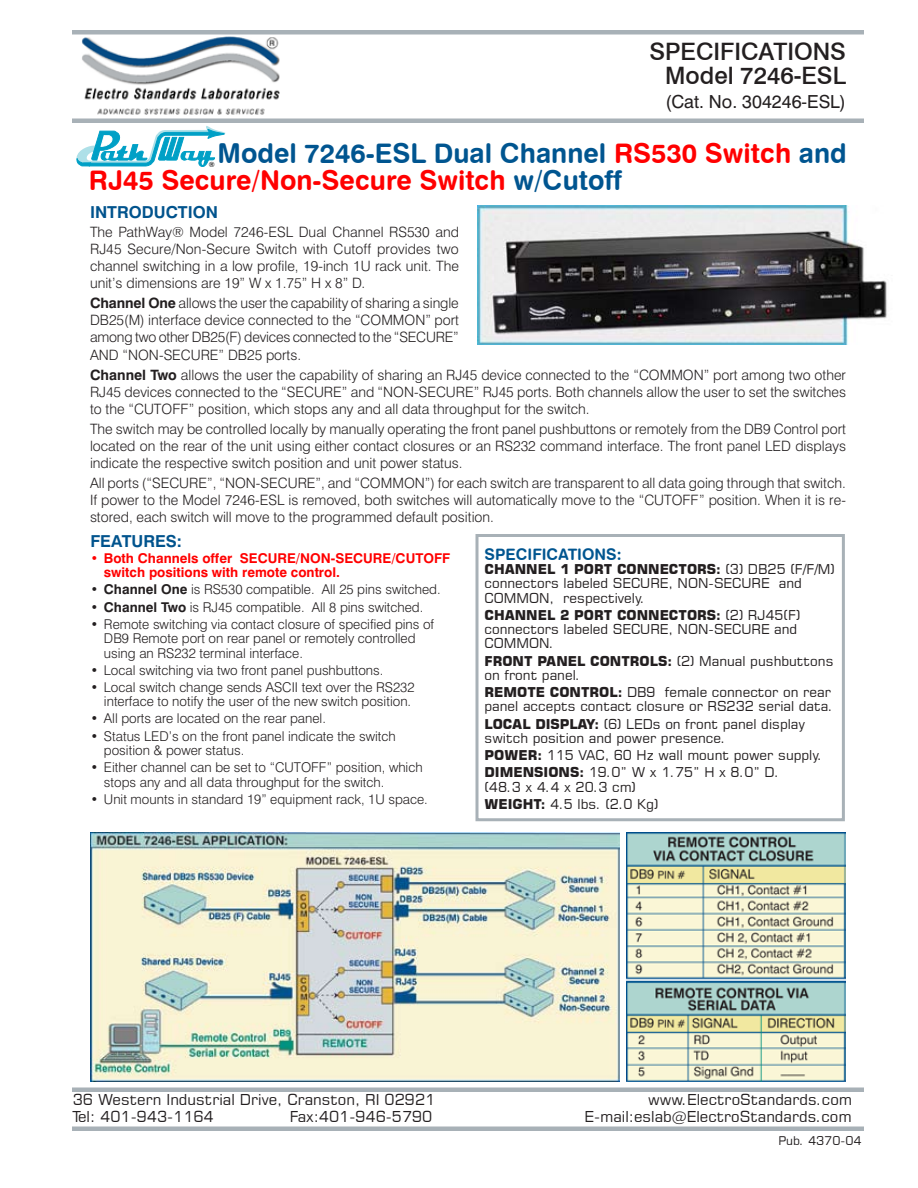
<style>
.page{position:relative;width:918px;height:1188px;background:#fff}
.page>*{position:absolute;margin:0;border:0;box-sizing:border-box;transform-origin:0 0}
.t1{font:27px/27px "Swiss 721 BT Bold Rounded";color:#f00}
.t2{font:500 24px/24px "Swiss 721 BT";color:#231f20;text-align:right}
.t3{font:18px "Swiss 721 BT";color:#231f20}
.t4{font:700 16.5px "Swiss 721 BT";color:#00538d}
.t5{font:15.75px "Swiss 721 BT Bold Rounded";color:#005590}
.t6{font:15px "Square 721 BT";color:#231f20}
.t7{font:300 14.25px/17.1px "Swiss 721 BT";color:#231f20;text-align:justify}
.t8{font:300 13.5px/14.2px "Swiss 721 BT";color:#231f20}
.t9{font:13.5px/14.2px "Square 721 BT";color:#231f20}
.t10{font:700 13.5px/14.2px "Swiss 721 BT";color:#f00}
.t11{font:12px "Square 721 BT";color:#231f20}
.t12{font:7.2px "Swiss 721 BT";color:#000}
.s1{color:#005590}
.s2{font-weight:700}
</style>
<div class="page">
<img style="left:82px;top:36px;width:198px;height:79px">
<hr style="left:72px;top:30px;width:792px;height:4px;background:#a8b1b7">
<div style="left:72px;top:118px;width:792px;height:5px;background:#a8b1b7"></div>
<div style="left:72px;top:1126px;width:792px;height:5px;background:#a8b1b7"></div>
<hr style="left:72px;top:1088px;width:792px;height:4px;background:#a8b1b7">
<img style="left:626px;top:833px;width:220px;height:248px">
<div style="left:476px;top:534px;width:369px;height:287px;border:3px solid #a8b1b7"></div>
<svg style="left:76px;top:126px;width:150px;height:41px"></svg>
<img style="left:477px;top:206px;width:410px;height:139px">
<img style="left:90px;top:833px;width:530px;height:248px">
<h2 class="t2" style="left:649px;top:40px;width:198px">SPECIFICATIONS<br>Model 7246-ESL</h2>
<p class="t3" style="left:665px;top:91px;width:182px">(Cat. No. 304246-ESL)</p>
<h1 class="t1" style="left:89px;top:139px;width:759px;text-indent:129px"><span class="s1">Model 7246-ESL Dual Channel</span> RS530 Switch <span class="s1">and<br></span>RJ45 Secure/Non-Secure Switch <span class="s1">w/Cutoff</span></h1>
<p class="t12" style="left:209px;top:160px;width:7px">®</p>
<p class="t4" style="left:90px;top:202px;width:130px">INTRODUCTION</p>
<p class="t7" style="left:90px;top:223px;width:370px">The PathWay® Model 7246-ESL Dual Channel RS530 and RJ45 Secure/Non-Secure Switch with Cutoff provides two channel switching in a low profile, 19-inch 1U rack unit. The unit’s dimensions are 19” W x 1.75” H x 8” D.</p>
<p class="t7" style="left:90px;top:295px;width:370px"><span class="s2">Channel One</span> allows the user the capability of sharing a single DB25(M) interface device connected to the “COMMON” port among two other DB25(F) devices connected to the “SECURE” AND “NON-SECURE” DB25 ports.</p>
<p class="t7" style="left:90px;top:366px;width:758px"><span class="s2">Channel Two</span> allows the user the capability of sharing an RJ45 device connected to the “COMMON” port among two other RJ45 devices connected to the “SECURE” and “NON-SECURE” RJ45 ports. Both channels allow the user to set the switches to the “CUTOFF” position, which stops any and all data throughput for the switch.</p>
<p class="t7" style="left:90px;top:420px;width:758px">The switch may be controlled locally by manually operating the front panel pushbuttons or remotely from the DB9 Control port located on the rear of the unit using either contact closures or an RS232 command interface. The front panel LED displays indicate the respective switch position and unit power status.</p>
<p class="t7" style="left:90px;top:475px;width:758px">All ports (“SECURE”, “NON-SECURE”, and “COMMON”) for each switch are transparent to all data going through that switch.<br>If power to the Model 7246-ESL is removed, both switches will automatically move to the “CUTOFF” position. When it is re&shy;stored, each switch will move to the programmed default position.</p>
<p class="t4" style="left:90px;top:531px;width:93px">FEATURES:</p>
<p class="t10" style="left:104px;top:551px;width:348px;text-indent:-14px">• Both Channels offer SECURE/NON-SECURE/CUTOFF switch positions with remote control.</p>
<p class="t8" style="left:90px;top:582px;width:352px"><span class="s2">• Channel One</span> is RS530 compatible. All 25 pins switched.</p>
<p class="t8" style="left:90px;top:600px;width:334px"><span class="s2">• Channel Two</span> is RJ45 compatible. All 8 pins switched.</p>
<p class="t8" style="left:104px;top:617px;width:332px;text-indent:-13px">• Remote switching via contact closure of specified pins of<br>DB9 Remote port on rear panel or remotely controlled using an RS232 terminal interface.</p>
<p class="t8" style="left:90px;top:663px;width:294px">• Local switching via two front panel pushbuttons.</p>
<p class="t8" style="left:90px;top:680px;width:326px;text-align:right">• Local switch change sends ASCII text over the RS232 interface to notify the user of the new switch position.</p>
<p class="t8" style="left:90px;top:711px;width:237px">• All ports are located on the rear panel.</p>
<p class="t8" style="left:104px;top:729px;width:293px;text-indent:-14px">• Status LED’s on the front panel indicate the switch position &amp; power status.</p>
<p class="t8" style="left:104px;top:760px;width:320px;text-indent:-14px">• Either channel can be set to “CUTOFF” position, which stops any and all data throughput for the switch.</p>
<p class="t8" style="left:90px;top:792px;width:339px">• Unit mounts in standard 19” equipment rack, 1U space.</p>
<p class="t5" style="left:484px;top:544px;width:139px">SPECIFICATIONS:</p>
<p class="t9" style="left:484px;top:562px;width:352px"><span class="s2">CHANNEL 1 PORT CONNECTORS:</span> (3) DB25 (F/F/M) connectors labeled SECURE, NON-SECURE and<br>COMMON, respectively.</p>
<p class="t9" style="left:484px;top:608px;width:317px"><span class="s2">CHANNEL 2 PORT CONNECTORS:</span> (2) RJ45(F) connectors labeled SECURE, NON-SECURE and<br>COMMON.</p>
<p class="t9" style="left:484px;top:653px;width:351px"><span class="s2">FRONT PANEL CONTROLS:</span> (2) Manual pushbuttons on front panel.</p>
<p class="t9" style="left:484px;top:685px;width:350px"><span class="s2">REMOTE CONTROL:</span> DB9 female connector on rear panel accepts contact closure or RS232 serial data.</p>
<p class="t9" style="left:484px;top:716px;width:322px"><span class="s2">LOCAL DISPLAY:</span> (6) LEDs on front panel display switch position and power presence.</p>
<p class="t9" style="left:484px;top:746px;width:339px;line-height:17.2px"><span class="s2">POWER:</span> 115 VAC, 60 Hz wall mount power supply.<br><span class="s2">DIMENSIONS:</span> 19.0” W x 1.75” H x 8.0” D.</p>
<p class="t9" style="left:484px;top:778px;width:176px;line-height:17.2px">(48.3 x 4.4 x 20.3 cm)<br><span class="s2">WEIGHT:</span> 4.5 lbs. (2.0 Kg)</p>
<p class="t6" style="left:73px;top:1091px;width:364px">36 Western Industrial Drive, Cranston, RI 02921</p>
<p class="t6" style="left:648px;top:1091px;width:205px">www.ElectroStandards.com</p>
<p class="t6" style="left:73px;top:1107px;width:143px">Tel: 401-943-1164</p>
<p class="t6" style="left:290px;top:1107px;width:144px">Fax:401-946-5790</p>
<p class="t6" style="left:585px;top:1107px;width:269px">E-mail:eslab@ElectroStandards.com</p>
<p class="t11" style="left:778px;top:1133px;width:85px">Pub. 4370-04</p>
</div>
